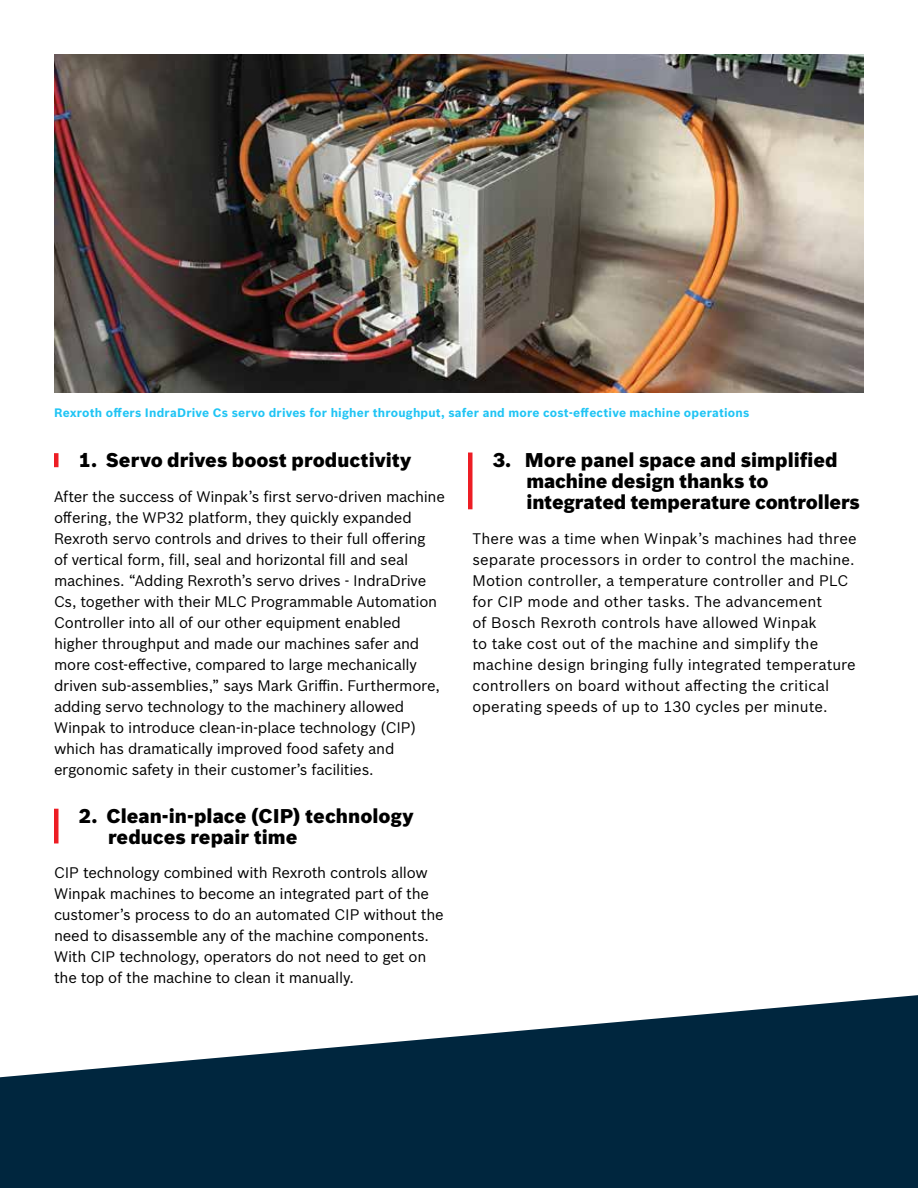
<style>
.page{position:relative;width:918px;height:1188px;background:#fff}
.page>*{position:absolute;margin:0;border:0;box-sizing:border-box;transform-origin:0 0}
.t1{font:900 19.5px/21px "Bosch Sans";color:#000}
.t2{font:15px/21px "Bosch Sans";letter-spacing:-.015em;color:#000}
.t3{font:15px/21px "Bosch Sans";letter-spacing:.005em;color:#000}
.t4{font:700 12px "Bosch Sans";letter-spacing:.015em;color:#20c4f4}
</style>
<div class="page">
<svg style="left:0;top:995px;width:918px;height:193px;fill:#00263e"></svg>
<hr style="left:54px;top:453px;width:4px;height:14px;background:#ed1d24">
<img style="left:54px;top:54px;width:810px;height:339px">
<hr style="left:54px;top:809px;width:4px;height:34px;background:#ed1d24">
<hr style="left:468px;top:453px;width:4px;height:56px;background:#ed1d24">
<p class="t4" style="left:54px;top:403px;width:697px">Rexroth offers IndraDrive Cs servo drives for higher throughput, safer and more cost-effective machine operations</p>
<h1 class="t1" style="left:79px;top:448px;width:334px">1. Servo drives boost productivity</h1>
<p class="t2" style="left:54px;top:485px;width:392px">After the success of Winpak’s first servo-driven machine offering, the WP32 platform, they quickly expanded Rexroth servo controls and drives to their full offering<br>of vertical form, fill, seal and horizontal fill and seal machines. “Adding Rexroth’s servo drives - IndraDrive Cs, together with their MLC Programmable Automation Controller into all of our other equipment enabled higher throughput and made our machines safer and more cost-effective, compared to large mechanically driven sub-assemblies,” says Mark Griffin. Furthermore, adding servo technology to the machinery allowed Winpak to introduce clean-in-place technology (CIP) which has dramatically improved food safety and ergonomic safety in their customer’s facilities.</p>
<h1 class="t1" style="left:108px;top:804px;width:307px;text-indent:-29px">2. Clean-in-place (CIP) technology reduces repair time</h1>
<p class="t2" style="left:54px;top:861px;width:391px">CIP technology combined with Rexroth controls allow Winpak machines to become an integrated part of the customer’s process to do an automated CIP without the need to disassemble any of the machine components.<br>With CIP technology, operators do not need to get on the top of the machine to clean it manually.</p>
<h1 class="t1" style="left:527px;top:448px;width:335px;text-indent:-34px">3. More panel space and simplified machine design thanks to integrated temperature controllers</h1>
<p class="t3" style="left:472px;top:527px;width:386px">There was a time when Winpak’s machines had three separate processors in order to control the machine.<br>Motion controller, a temperature controller and PLC for CIP mode and other tasks. The advancement<br>of Bosch Rexroth controls have allowed Winpak<br>to take cost out of the machine and simplify the machine design bringing fully integrated temperature controllers on board without affecting the critical operating speeds of up to 130 cycles per minute.</p>
</div>
